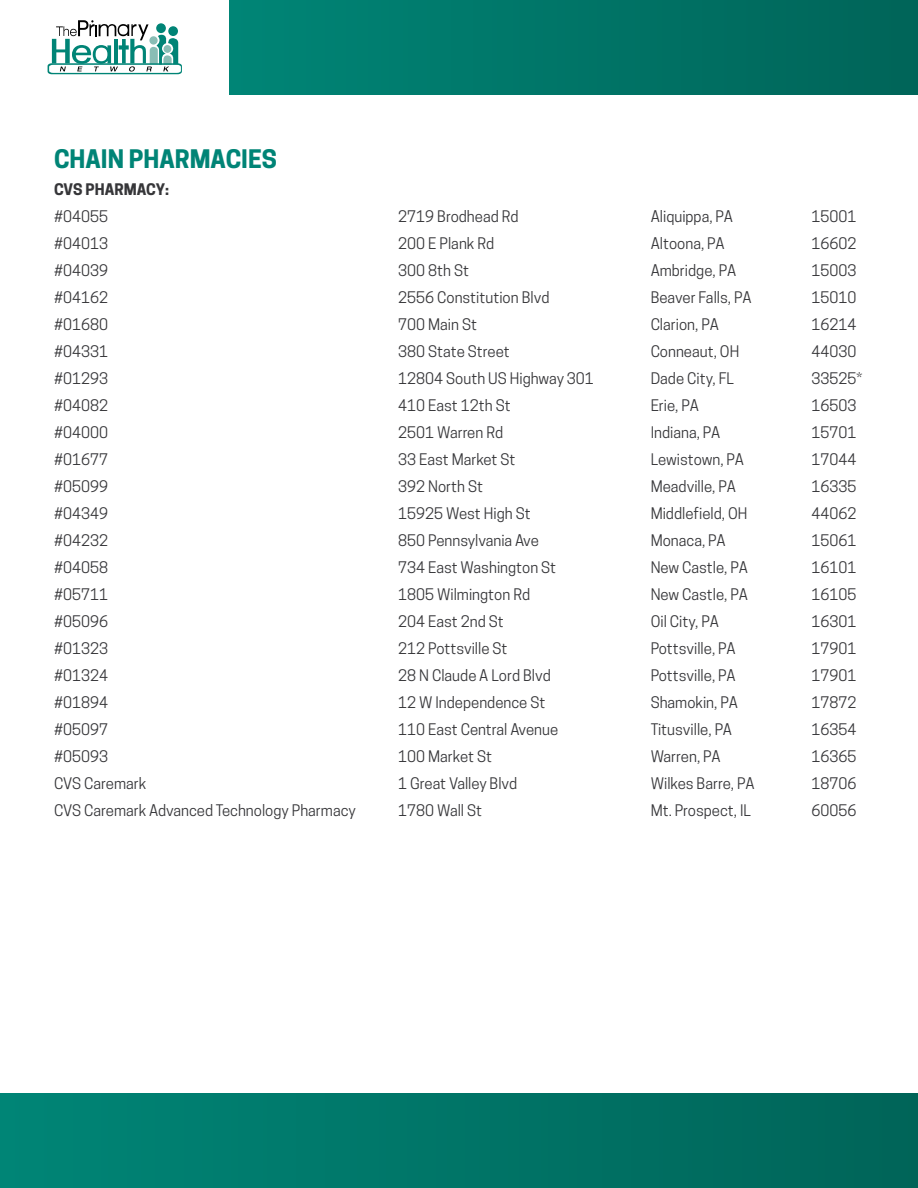
<style>
.page{position:relative;width:918px;height:1188px;background:#fff}
.page>*{position:absolute;margin:0;border:0;box-sizing:border-box;transform-origin:0 0}
.t1{font:700 24px "Cooper Hewitt";color:#008476}
.t2{font:15px "Cooper Hewitt";color:#363639}
.t3{font:700 15px "Cooper Hewitt";color:#363639}
</style>
<div class="page">
<div style="left:0;top:1094px;width:918px;height:94px;background:linear-gradient(to right,#008576,#006458)"></div>
<svg style="left:48px;top:20px;width:134px;height:54px"></svg>
<div style="left:230px;top:0;width:688px;height:94px;background:linear-gradient(to right,#008576,#006458)"></div>
<h1 class="t1" style="left:54px;top:144px;width:224px">CHAIN PHARMACIES</h1>
<p class="t3" style="left:54px;top:180px;width:117px">CVS PHARMACY:</p>
<p class="t2" style="left:54px;top:207px;width:55px">#04055</p>
<p class="t2" style="left:398px;top:207px;width:122px">2719 Brodhead Rd</p>
<p class="t2" style="left:651px;top:207px;width:84px">Aliquippa, PA</p>
<p class="t2" style="left:811px;top:207px;width:46px">15001</p>
<p class="t2" style="left:54px;top:234px;width:55px">#04013</p>
<p class="t2" style="left:398px;top:234px;width:98px">200 E Plank Rd</p>
<p class="t2" style="left:651px;top:234px;width:75px">Altoona, PA</p>
<p class="t2" style="left:811px;top:234px;width:46px">16602</p>
<p class="t2" style="left:54px;top:261px;width:55px">#04039</p>
<p class="t2" style="left:398px;top:261px;width:72px">300 8th St</p>
<p class="t2" style="left:651px;top:261px;width:87px">Ambridge, PA</p>
<p class="t2" style="left:811px;top:261px;width:46px">15003</p>
<p class="t2" style="left:54px;top:288px;width:55px">#04162</p>
<p class="t2" style="left:398px;top:288px;width:153px">2556 Constitution Blvd</p>
<p class="t2" style="left:651px;top:288px;width:102px">Beaver Falls, PA</p>
<p class="t2" style="left:811px;top:288px;width:46px">15010</p>
<p class="t2" style="left:54px;top:315px;width:55px">#01680</p>
<p class="t2" style="left:398px;top:315px;width:80px">700 Main St</p>
<p class="t2" style="left:651px;top:315px;width:70px">Clarion, PA</p>
<p class="t2" style="left:811px;top:315px;width:46px">16214</p>
<p class="t2" style="left:54px;top:342px;width:55px">#04331</p>
<p class="t2" style="left:398px;top:342px;width:113px">380 State Street</p>
<p class="t2" style="left:651px;top:342px;width:90px">Conneaut, OH</p>
<p class="t2" style="left:811px;top:342px;width:46px">44030</p>
<p class="t2" style="left:54px;top:369px;width:55px">#01293</p>
<p class="t2" style="left:398px;top:369px;width:197px">12804 South US Highway 301</p>
<p class="t2" style="left:651px;top:369px;width:85px">Dade City, FL</p>
<p class="t2" style="left:811px;top:369px;width:52px">33525*</p>
<p class="t2" style="left:54px;top:396px;width:55px">#04082</p>
<p class="t2" style="left:398px;top:396px;width:114px">410 East 12th St</p>
<p class="t2" style="left:651px;top:396px;width:50px">Erie, PA</p>
<p class="t2" style="left:811px;top:396px;width:46px">16503</p>
<p class="t2" style="left:54px;top:423px;width:55px">#04000</p>
<p class="t2" style="left:398px;top:423px;width:107px">2501 Warren Rd</p>
<p class="t2" style="left:651px;top:423px;width:71px">Indiana, PA</p>
<p class="t2" style="left:811px;top:423px;width:46px">15701</p>
<p class="t2" style="left:54px;top:450px;width:55px">#01677</p>
<p class="t2" style="left:398px;top:450px;width:119px">33 East Market St</p>
<p class="t2" style="left:651px;top:450px;width:95px">Lewistown, PA</p>
<p class="t2" style="left:811px;top:450px;width:46px">17044</p>
<p class="t2" style="left:54px;top:477px;width:55px">#05099</p>
<p class="t2" style="left:398px;top:477px;width:86px">392 North St</p>
<p class="t2" style="left:651px;top:477px;width:87px">Meadville, PA</p>
<p class="t2" style="left:811px;top:477px;width:46px">16335</p>
<p class="t2" style="left:54px;top:504px;width:55px">#04349</p>
<p class="t2" style="left:398px;top:504px;width:134px">15925 West High St</p>
<p class="t2" style="left:651px;top:504px;width:98px">Middlefield, OH</p>
<p class="t2" style="left:811px;top:504px;width:46px">44062</p>
<p class="t2" style="left:54px;top:531px;width:55px">#04232</p>
<p class="t2" style="left:398px;top:531px;width:142px">850 Pennsylvania Ave</p>
<p class="t2" style="left:651px;top:531px;width:76px">Monaca, PA</p>
<p class="t2" style="left:811px;top:531px;width:46px">15061</p>
<p class="t2" style="left:54px;top:558px;width:55px">#04058</p>
<p class="t2" style="left:398px;top:558px;width:160px">734 East Washington St</p>
<p class="t2" style="left:651px;top:558px;width:99px">New Castle, PA</p>
<p class="t2" style="left:811px;top:558px;width:46px">16101</p>
<p class="t2" style="left:54px;top:585px;width:55px">#05711</p>
<p class="t2" style="left:398px;top:585px;width:133px">1805 Wilmington Rd</p>
<p class="t2" style="left:651px;top:585px;width:99px">New Castle, PA</p>
<p class="t2" style="left:811px;top:585px;width:46px">16105</p>
<p class="t2" style="left:54px;top:612px;width:55px">#05096</p>
<p class="t2" style="left:398px;top:612px;width:107px">204 East 2nd St</p>
<p class="t2" style="left:651px;top:612px;width:70px">Oil City, PA</p>
<p class="t2" style="left:811px;top:612px;width:46px">16301</p>
<p class="t2" style="left:54px;top:639px;width:55px">#01323</p>
<p class="t2" style="left:398px;top:639px;width:111px">212 Pottsville St</p>
<p class="t2" style="left:651px;top:639px;width:86px">Pottsville, PA</p>
<p class="t2" style="left:811px;top:639px;width:46px">17901</p>
<p class="t2" style="left:54px;top:666px;width:55px">#01324</p>
<p class="t2" style="left:398px;top:666px;width:154px">28 N Claude A Lord Blvd</p>
<p class="t2" style="left:651px;top:666px;width:86px">Pottsville, PA</p>
<p class="t2" style="left:811px;top:666px;width:46px">17901</p>
<p class="t2" style="left:54px;top:693px;width:55px">#01894</p>
<p class="t2" style="left:398px;top:693px;width:149px">12 W Independence St</p>
<p class="t2" style="left:651px;top:693px;width:89px">Shamokin, PA</p>
<p class="t2" style="left:811px;top:693px;width:46px">17872</p>
<p class="t2" style="left:54px;top:720px;width:55px">#05097</p>
<p class="t2" style="left:398px;top:720px;width:161px">110 East Central Avenue</p>
<p class="t2" style="left:651px;top:720px;width:83px">Titusville, PA</p>
<p class="t2" style="left:811px;top:720px;width:46px">16354</p>
<p class="t2" style="left:54px;top:747px;width:55px">#05093</p>
<p class="t2" style="left:398px;top:747px;width:95px">100 Market St</p>
<p class="t2" style="left:651px;top:747px;width:71px">Warren, PA</p>
<p class="t2" style="left:811px;top:747px;width:46px">16365</p>
<p class="t2" style="left:54px;top:774px;width:94px">CVS Caremark</p>
<p class="t2" style="left:398px;top:774px;width:121px">1 Great Valley Blvd</p>
<p class="t2" style="left:651px;top:774px;width:105px">Wilkes Barre, PA</p>
<p class="t2" style="left:811px;top:774px;width:46px">18706</p>
<p class="t2" style="left:54px;top:801px;width:303px">CVS Caremark Advanced Technology Pharmacy</p>
<p class="t2" style="left:398px;top:801px;width:85px">1780 Wall St</p>
<p class="t2" style="left:651px;top:801px;width:102px">Mt. Prospect, IL</p>
<p class="t2" style="left:811px;top:801px;width:46px">60056</p>
</div>
